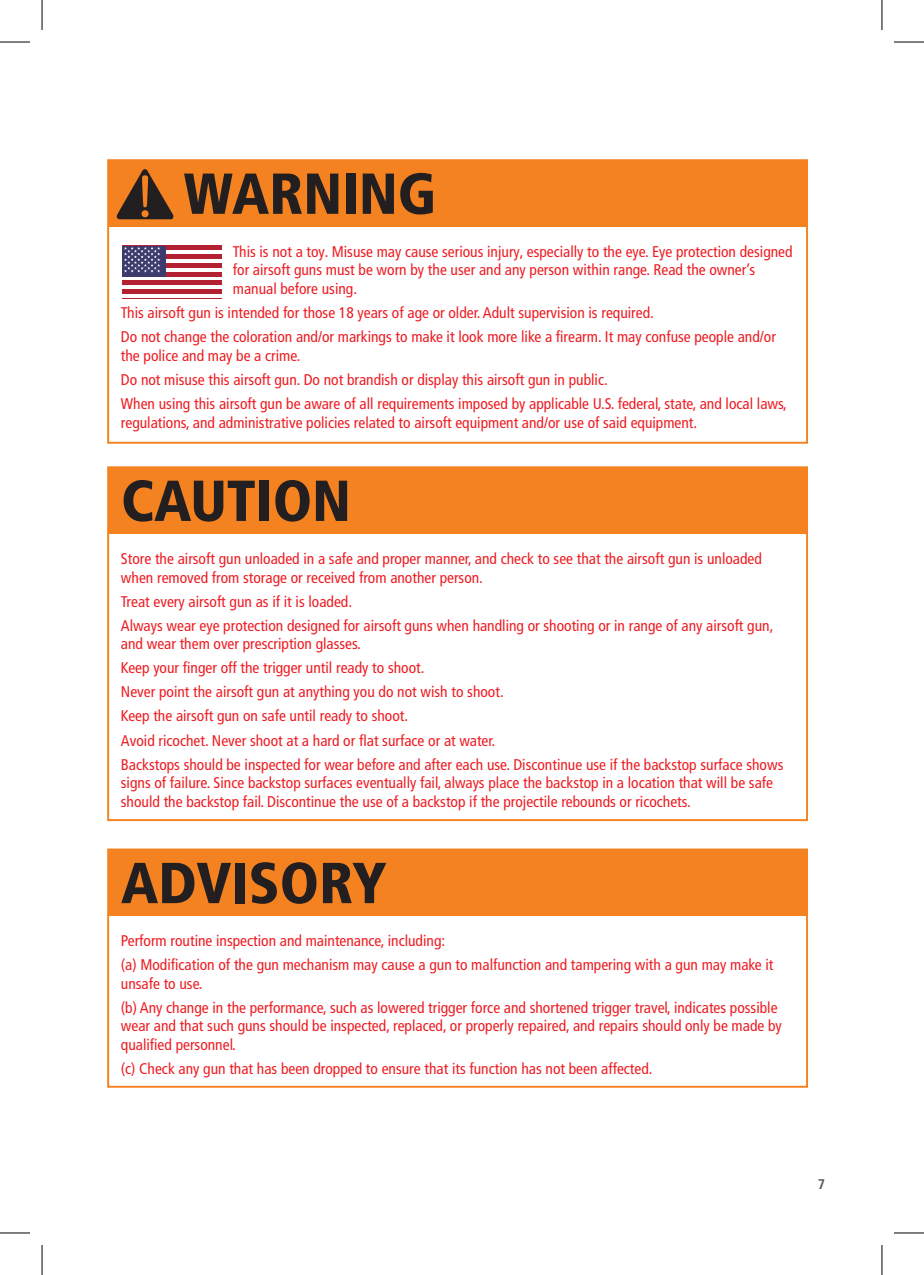
<style>
.page{position:relative;width:924px;height:1275px;background:#fff}
.page>*{position:absolute;margin:0;border:0;box-sizing:border-box;transform-origin:0 0}
.t1{font:900 condensed 57.6px "Frutiger LT Pro";color:#231f20}
.t2{font:condensed 15.4px/24px "Frutiger LT Pro";color:#ee1d23}
.t3{font:700 condensed 14px "Frutiger LT Pro";color:#57585a}
</style>
<div class="page">
<div style="left:107px;top:159px;width:700px;height:285px;border:2px solid #f58220"></div>
<div style="left:107px;top:466px;width:700px;height:355px;border:2px solid #f58220"></div>
<div style="left:107px;top:848px;width:700px;height:239px;border:2px solid #f58220"></div>
<div style="left:108px;top:161px;width:699px;height:66px;background:#f58220"></div>
<div style="left:108px;top:468px;width:699px;height:66px;background:#f58220"></div>
<div style="left:108px;top:850px;width:699px;height:66px;background:#f58220"></div>
<svg style="left:116px;top:169px;width:58px;height:50px"></svg>
<div style="left:141px;top:210px;width:7px;height:7px;background:#f58220;border-radius:50%"></div>
<svg style="left:122px;top:261px;width:67px;height:20px"></svg>
<hr style="left:122px;top:246px;width:100px;height:4px;background:#b32133">
<div style="left:122px;top:254px;width:100px;height:5px;background:#b32133"></div>
<hr style="left:122px;top:263px;width:100px;height:4px;background:#b32133">
<hr style="left:122px;top:272px;width:100px;height:4px;background:#b32133">
<hr style="left:122px;top:281px;width:100px;height:4px;background:#b32133">
<div style="left:122px;top:289px;width:100px;height:5px;background:#b32133"></div>
<div style="left:122px;top:246px;width:43px;height:30px;background:#3d3b6e"></div>
<svg style="left:124px;top:247px;width:36px;height:25px"></svg>
<hr style="left:0;top:42px;width:30px;height:1px;background:#000">
<hr style="left:893px;top:42px;width:30px;height:1px;background:#000">
<hr style="left:0;top:1232px;width:30px;height:1px;background:#000">
<hr style="left:893px;top:1232px;width:30px;height:1px;background:#000">
<hr style="left:42px;top:0;width:1px;height:30px;background:#000">
<hr style="left:42px;top:1245px;width:1px;height:30px;background:#000">
<hr style="left:881px;top:0;width:1px;height:30px;background:#000">
<hr style="left:881px;top:1245px;width:1px;height:30px;background:#000">
<p class="t1" style="left:184px;top:159px;width:254px">WARNING</p>
<p class="t2" style="left:233px;top:242px;width:561px;line-height:18.6px">This is not a toy. Misuse may cause serious injury, especially to the eye. Eye protection designed for airsoft guns must be worn by the user and any person within range. Read the owner’s manual before using.</p>
<p class="t2" style="left:121px;top:301px;width:656px">This airsoft gun is intended for those 18 years of age or older. Adult supervision is required.<br>Do not change the coloration and/or markings to make it look more like a firearm. It may confuse people and/or</p>
<p class="t2" style="left:121px;top:343px;width:667px">the police and may be a crime.<br>Do not misuse this airsoft gun. Do not brandish or display this airsoft gun in public.<br>When using this airsoft gun be aware of all requirements imposed by applicable U.S. federal, state, and local laws,</p>
<p class="t2" style="left:121px;top:410px;width:577px">regulations, and administrative policies related to airsoft equipment and/or use of said equipment.</p>
<p class="t1" style="left:121px;top:466px;width:231px">CAUTION</p>
<p class="t2" style="left:121px;top:549px;width:642px;line-height:18.6px">Store the airsoft gun unloaded in a safe and proper manner, and check to see that the airsoft gun is unloaded when removed from storage or received from another person.</p>
<p class="t2" style="left:121px;top:589px;width:653px">Treat every airsoft gun as if it is loaded.<br>Always wear eye protection designed for airsoft guns when handling or shooting or in range of any airsoft gun,</p>
<p class="t2" style="left:121px;top:632px;width:663px">and wear them over prescription glasses.<br>Keep your finger off the trigger until ready to shoot.<br>Never point the airsoft gun at anything you do not wish to shoot.<br>Keep the airsoft gun on safe until ready to shoot.<br>Avoid ricochet. Never shoot at a hard or flat surface or at water.<br>Backstops should be inspected for wear before and after each use. Discontinue use if the backstop surface shows</p>
<p class="t2" style="left:121px;top:773px;width:653px;line-height:18.6px">signs of failure. Since backstop surfaces eventually fail, always place the backstop in a location that will be safe should the backstop fail. Discontinue the use of a backstop if the projectile rebounds or ricochets.</p>
<p class="t1" style="left:121px;top:848px;width:267px">ADVISORY</p>
<p class="t2" style="left:121px;top:929px;width:653px">Perform routine inspection and maintenance, including:<br>(a) Modification of the gun mechanism may cause a gun to malfunction and tampering with a gun may make it</p>
<p class="t2" style="left:121px;top:971px;width:658px">unsafe to use.<br>(b) Any change in the performance, such as lowered trigger force and shortened trigger travel, indicates possible</p>
<p class="t2" style="left:121px;top:1017px;width:662px;line-height:18.6px">wear and that such guns should be inspected, replaced, or properly repaired, and repairs should only be made by qualified personnel.</p>
<p class="t2" style="left:121px;top:1056px;width:533px">(c) Check any gun that has been dropped to ensure that its function has not been affected.</p>
<p class="t3" style="left:817px;top:1176px;width:9px">7</p>
</div>
